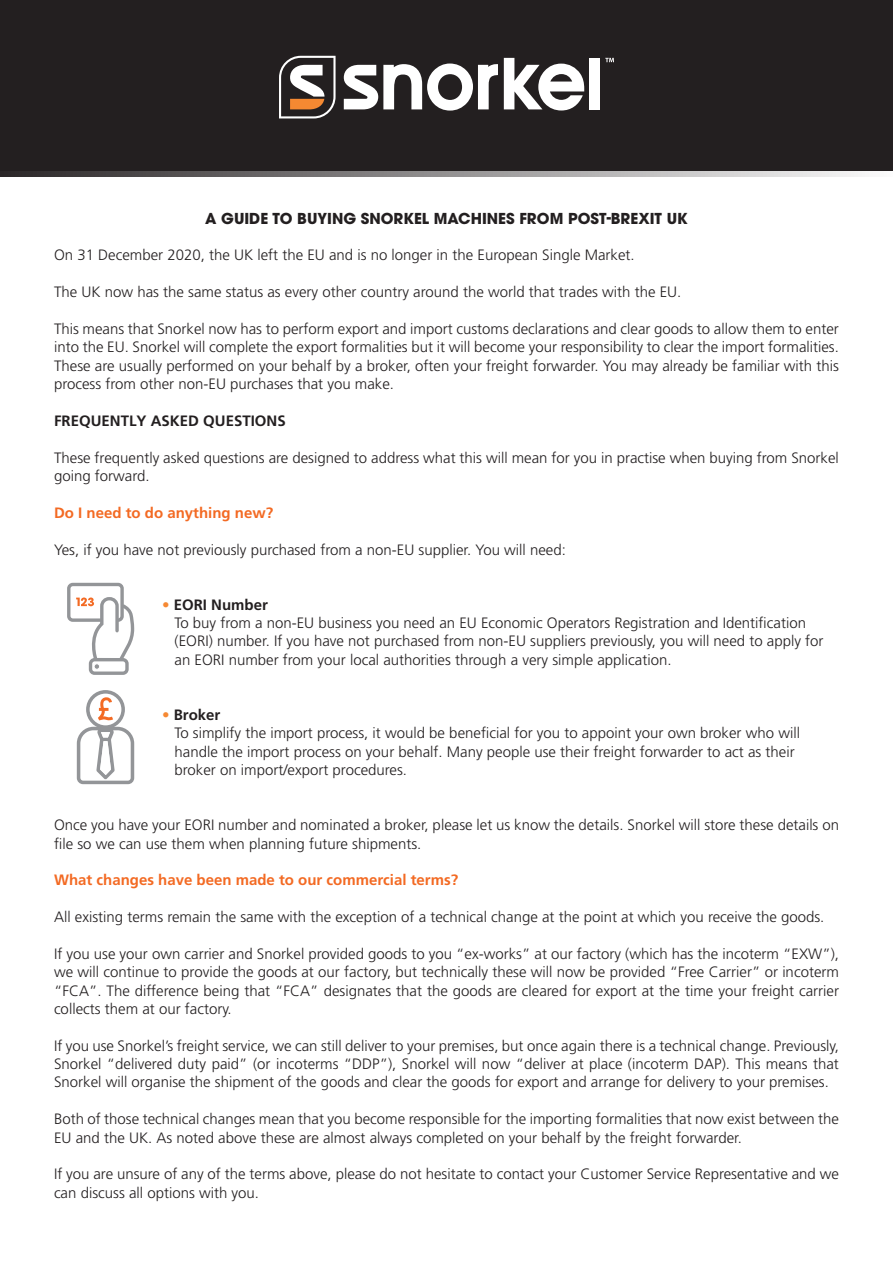
<style>
.page{position:relative;width:893px;height:1263px;background:#fff}
.page>*{position:absolute;margin:0;border:0;box-sizing:border-box;transform-origin:0 0}
.t1{font:300 15px/18.3px "Frutiger";color:#231f20}
.t2{font:700 15px "Frutiger";color:#f36a23}
.t3{font:700 15px "ITC Avant Garde Pro";color:#231f20}
.t4{font:700 15px "Frutiger";color:#231f20}
.s1{font-weight:300;color:#f68933}
</style>
<div class="page">
<svg style="left:88px;top:692px;width:35px;height:35px"></svg>
<div style="left:86px;top:690px;width:39px;height:39px;border:4px solid #939598;border-radius:50%"></div>
<svg style="left:76px;top:697px;width:59px;height:88px"></svg>
<div style="left:67px;top:583px;width:57px;height:39px;border:3px solid #939598;border-radius:4px"></div>
<div style="left:89px;top:658px;width:40px;height:17px;border:3px solid #939598;border-radius:4px"></div>
<svg style="left:76px;top:595px;width:59px;height:74px"></svg>
<svg style="left:0;top:170px;width:893px;height:6px;background:#807d7e"></svg>
<div style="left:0;top:0;width:893px;height:170px;background:#231f20"></div>
<svg style="left:605px;top:58px;width:9px;height:4px"></svg>
<svg style="left:504px;top:58px;width:80px;height:52px"></svg>
<div style="left:590px;top:58px;width:10px;height:51px;background:#fff"></div>
<svg style="left:344px;top:64px;width:154px;height:47px"></svg>
<svg style="left:279px;top:56px;width:57px;height:62px"></svg>
<p class="t3" style="left:205px;top:208px;width:484px">A GUIDE TO BUYING SNORKEL MACHINES FROM POST-BREXIT UK</p>
<p class="t1" style="left:54px;top:246px;width:582px">On 31 December 2020, the UK left the EU and is no longer in the European Single Market.</p>
<p class="t1" style="left:54px;top:283px;width:629px">The UK now has the same status as every other country around the world that trades with the EU.</p>
<p class="t1" style="left:54px;top:320px;width:786px;text-align:justify">This means that Snorkel now has to perform export and import customs declarations and clear goods to allow them to enter into the EU. Snorkel will complete the export formalities but it will become your responsibility to clear the import formalities.<br>These are usually performed on your behalf by a broker, often your freight forwarder. You may already be familiar with this process from other non-EU purchases that you make.</p>
<p class="t4" style="left:54px;top:412px;width:233px">FREQUENTLY ASKED QUESTIONS</p>
<p class="t1" style="left:54px;top:448px;width:786px">These frequently asked questions are designed to address what this will mean for you in practise when buying from Snorkel going forward.</p>
<p class="t2" style="left:54px;top:504px;width:221px">Do I need to do anything new?</p>
<p class="t1" style="left:54px;top:540px;width:513px">Yes, if you have not previously purchased from a non-EU supplier. You will need:</p>
<p class="t4" style="left:162px;top:596px;width:107px"><span class="s1">•</span> EORI Number</p>
<p class="t1" style="left:175px;top:614px;width:651px">To buy from a non-EU business you need an EU Economic Operators Registration and Identification (EORI) number. If you have not purchased from non-EU suppliers previously, you will need to apply for an EORI number from your local authorities through a very simple application.</p>
<p class="t4" style="left:162px;top:706px;width:60px"><span class="s1">•</span> Broker</p>
<p class="t1" style="left:175px;top:724px;width:627px">To simplify the import process, it would be beneficial for you to appoint your own broker who will handle the import process on your behalf. Many people use their freight forwarder to act as their broker on import/export procedures.</p>
<p class="t1" style="left:54px;top:816px;width:786px">Once you have your EORI number and nominated a broker, please let us know the details. Snorkel will store these details on file so we can use them when planning future shipments.</p>
<p class="t2" style="left:54px;top:871px;width:406px">What changes have been made to our commercial terms?</p>
<p class="t1" style="left:54px;top:908px;width:772px">All existing terms remain the same with the exception of a technical change at the point at which you receive the goods.</p>
<p class="t1" style="left:54px;top:945px;width:786px;text-align:justify">If you use your own carrier and Snorkel provided goods to you “ex-works” at our factory (which has the incoterm “EXW”), we will continue to provide the goods at our factory, but technically these will now be provided “Free Carrier” or incoterm “FCA”. The difference being that “FCA” designates that the goods are cleared for export at the time your freight carrier collects them at our factory.</p>
<p class="t1" style="left:54px;top:1036px;width:786px;text-align:justify">If you use Snorkel’s freight service, we can still deliver to your premises, but once again there is a technical change. Previously, Snorkel “delivered duty paid” (or incoterms “DDP”), Snorkel will now “deliver at place (incoterm DAP). This means that Snorkel will organise the shipment of the goods and clear the goods for export and arrange for delivery to your premises.</p>
<p class="t1" style="left:54px;top:1110px;width:786px">Both of those technical changes mean that you become responsible for the importing formalities that now exist between the<br>EU and the UK. As noted above these are almost always completed on your behalf by the freight forwarder.</p>
<p class="t1" style="left:54px;top:1165px;width:786px">If you are unsure of any of the terms above, please do not hesitate to contact your Customer Service Representative and we can discuss all options with you.</p>
</div>
